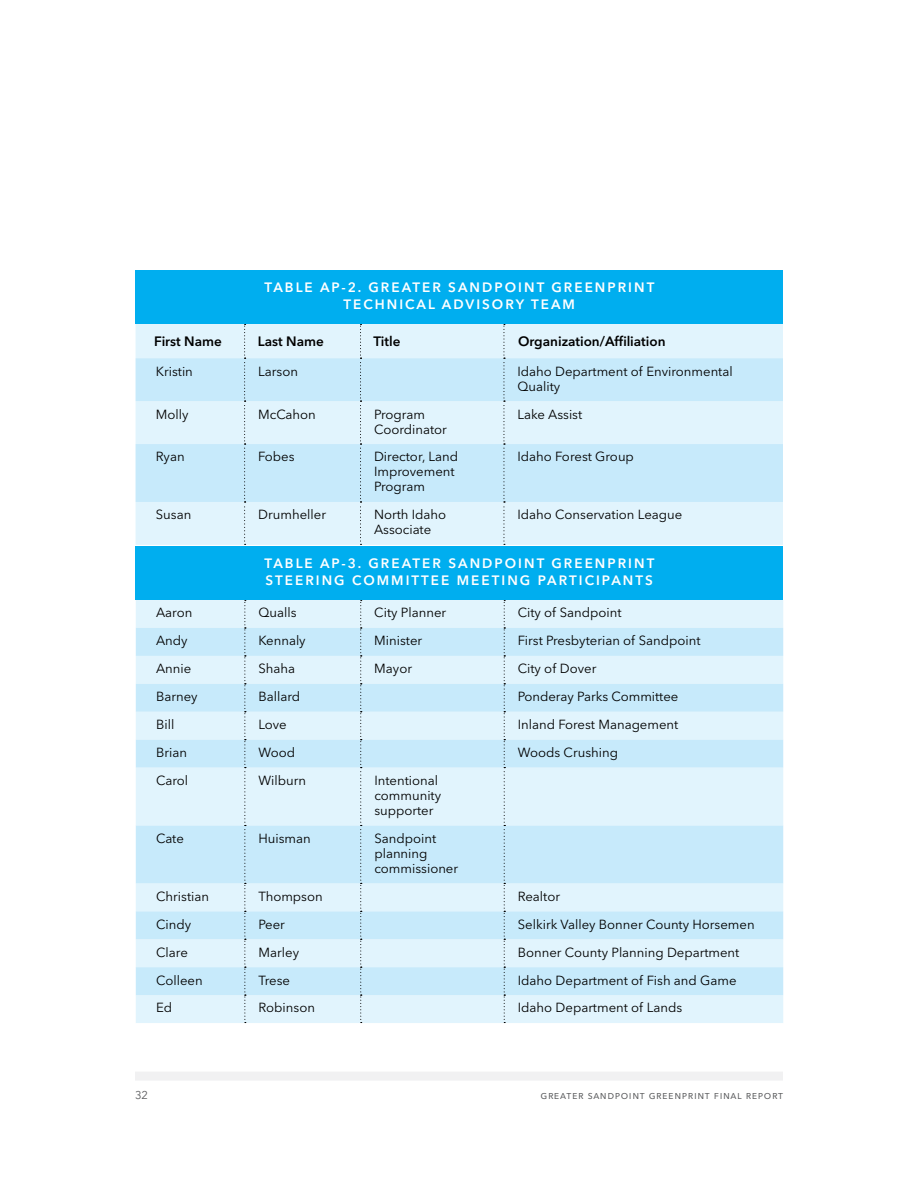
<style>
.page{position:relative;width:918px;height:1188px;background:#fff}
.page>*{position:absolute;margin:0;border:0;box-sizing:border-box;transform-origin:0 0}
.t1{font:600 13.5px/17.2px "Avenir Next LT Pro";letter-spacing:.15em;color:#fff;text-align:center}
.t2{font:600 13.5px "Avenir Next LT Pro";color:#000}
.t3{font:13.2px/15px "Avenir Next LT Pro";color:#000}
.t4{font:11.25px "Avenir Next LT Pro";letter-spacing:.05em;color:#58595b}
</style>
<div class="page">
<div style="left:135px;top:1072px;width:648px;height:9px;background:#f1f1f2"></div>
<div style="left:136px;top:324px;width:647px;height:221px;background:#e1f4fd"></div>
<svg style="left:136px;top:358px;width:647px;height:144px;background:#ceecfb"></svg>
<svg style="left:244px;top:324px;width:2px;height:221px"></svg>
<svg style="left:360px;top:324px;width:2px;height:221px"></svg>
<svg style="left:503px;top:324px;width:2px;height:221px"></svg>
<div style="left:135px;top:270px;width:648px;height:54px;background:#00aeef"></div>
<div style="left:135px;top:546px;width:648px;height:54px;background:#00aeef"></div>
<div style="left:136px;top:600px;width:647px;height:423px;background:#e1f4fd"></div>
<svg style="left:136px;top:628px;width:647px;height:367px;background:#d3eefb"></svg>
<svg style="left:244px;top:600px;width:2px;height:423px"></svg>
<svg style="left:360px;top:600px;width:2px;height:423px"></svg>
<svg style="left:504px;top:600px;width:1px;height:423px"></svg>
<p class="t1" style="left:264px;top:279px;width:391px">TABLE AP-2. GREATER SANDPOINT GREENPRINT<br>TECHNICAL ADVISORY TEAM</p>
<p class="t2" style="left:154px;top:333px;width:69px">First Name</p>
<p class="t2" style="left:258px;top:333px;width:68px">Last Name</p>
<p class="t2" style="left:373px;top:333px;width:29px">Title</p>
<p class="t2" style="left:518px;top:333px;width:149px">Organization/Affiliation</p>
<p class="t3" style="left:156px;top:364px;width:39px">Kristin</p>
<p class="t3" style="left:258px;top:364px;width:41px">Larson</p>
<p class="t3" style="left:517px;top:364px;width:217px">Idaho Department of Environmental<br>Quality</p>
<p class="t3" style="left:156px;top:406px;width:34px">Molly</p>
<p class="t3" style="left:258px;top:406px;width:59px">McCahon</p>
<p class="t3" style="left:374px;top:406px;width:74px">Program<br>Coordinator</p>
<p class="t3" style="left:517px;top:406px;width:66px">Lake Assist</p>
<p class="t3" style="left:156px;top:449px;width:30px">Ryan</p>
<p class="t3" style="left:258px;top:449px;width:38px">Fobes</p>
<p class="t3" style="left:374px;top:449px;width:86px">Director, Land<br>Improvement<br>Program</p>
<p class="t3" style="left:518px;top:449px;width:118px">Idaho Forest Group</p>
<p class="t3" style="left:156px;top:507px;width:37px">Susan</p>
<p class="t3" style="left:258px;top:507px;width:69px">Drumheller</p>
<p class="t3" style="left:374px;top:507px;width:74px">North Idaho<br>Associate</p>
<p class="t3" style="left:518px;top:507px;width:166px">Idaho Conservation League</p>
<p class="t1" style="left:264px;top:555px;width:391px;text-align:left">TABLE AP-3. GREATER SANDPOINT GREENPRINT<br>STEERING COMMITTEE MEETING PARTICIPANTS</p>
<p class="t3" style="left:156px;top:605px;width:38px">Aaron</p>
<p class="t3" style="left:258px;top:605px;width:40px">Qualls</p>
<p class="t3" style="left:374px;top:605px;width:73px">City Planner</p>
<p class="t3" style="left:518px;top:605px;width:105px">City of Sandpoint</p>
<p class="t3" style="left:156px;top:633px;width:33px">Andy</p>
<p class="t3" style="left:258px;top:633px;width:49px">Kennaly</p>
<p class="t3" style="left:374px;top:633px;width:50px">Minister</p>
<p class="t3" style="left:518px;top:633px;width:184px">First Presbyterian of Sandpoint</p>
<p class="t3" style="left:156px;top:661px;width:37px">Annie</p>
<p class="t3" style="left:258px;top:661px;width:38px">Shaha</p>
<p class="t3" style="left:374px;top:661px;width:39px">Mayor</p>
<p class="t3" style="left:518px;top:661px;width:80px">City of Dover</p>
<p class="t3" style="left:156px;top:689px;width:43px">Barney</p>
<p class="t3" style="left:258px;top:689px;width:43px">Ballard</p>
<p class="t3" style="left:518px;top:689px;width:162px">Ponderay Parks Committee</p>
<p class="t3" style="left:156px;top:717px;width:20px">Bill</p>
<p class="t3" style="left:258px;top:717px;width:30px">Love</p>
<p class="t3" style="left:518px;top:717px;width:162px">Inland Forest Management</p>
<p class="t3" style="left:156px;top:745px;width:32px">Brian</p>
<p class="t3" style="left:258px;top:745px;width:38px">Wood</p>
<p class="t3" style="left:518px;top:745px;width:102px">Woods Crushing</p>
<p class="t3" style="left:156px;top:773px;width:34px">Carol</p>
<p class="t3" style="left:258px;top:773px;width:49px">Wilburn</p>
<p class="t3" style="left:374px;top:773px;width:68px">Intentional community supporter</p>
<p class="t3" style="left:156px;top:831px;width:29px">Cate</p>
<p class="t3" style="left:258px;top:831px;width:54px">Huisman</p>
<p class="t3" style="left:374px;top:831px;width:85px">Sandpoint planning commissioner</p>
<p class="t3" style="left:156px;top:889px;width:55px">Christian</p>
<p class="t3" style="left:258px;top:889px;width:66px">Thompson</p>
<p class="t3" style="left:518px;top:889px;width:44px">Realtor</p>
<p class="t3" style="left:156px;top:917px;width:37px">Cindy</p>
<p class="t3" style="left:258px;top:917px;width:28px">Peer</p>
<p class="t3" style="left:518px;top:917px;width:238px">Selkirk Valley Bonner County Horsemen</p>
<p class="t3" style="left:156px;top:945px;width:33px">Clare</p>
<p class="t3" style="left:259px;top:945px;width:42px">Marley</p>
<p class="t3" style="left:518px;top:945px;width:223px">Bonner County Planning Department</p>
<p class="t3" style="left:156px;top:972px;width:48px">Colleen</p>
<p class="t3" style="left:259px;top:972px;width:33px">Trese</p>
<p class="t3" style="left:518px;top:972px;width:220px">Idaho Department of Fish and Game</p>
<p class="t3" style="left:156px;top:1000px;width:18px">Ed</p>
<p class="t3" style="left:259px;top:1000px;width:58px">Robinson</p>
<p class="t3" style="left:518px;top:1000px;width:166px">Idaho Department of Lands</p>
<p class="t4" style="left:135px;top:1088px;width:15px">32</p>
<p class="t4" style="left:541px;top:1088px;width:244px">greater sandpoint greenprint final report</p>
</div>
